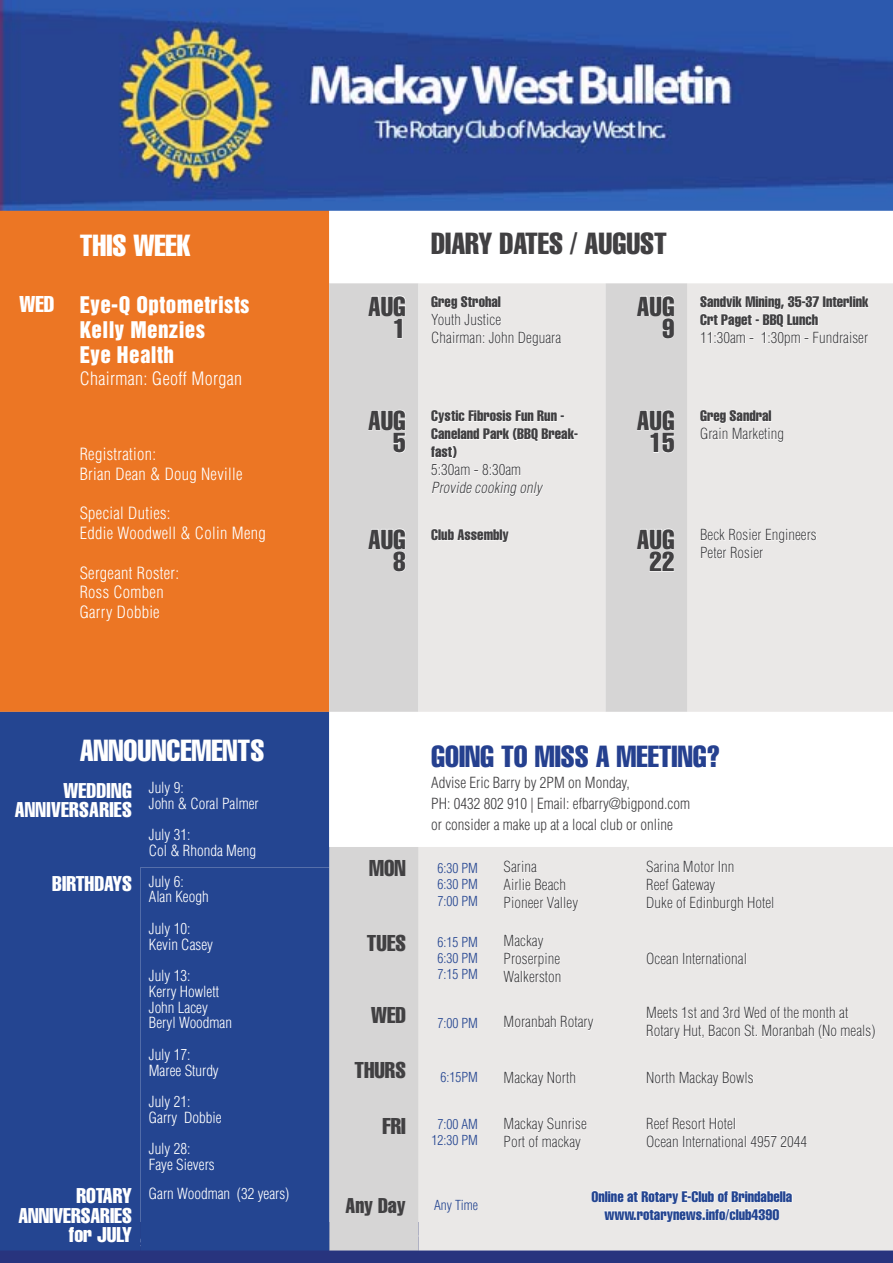
<style>
.page{position:relative;width:893px;height:1263px;background:#fff}
.page>*{position:absolute;margin:0;border:0;box-sizing:border-box;transform-origin:0 0}
.t1{font:30px "Helvetica LT Std Comp";color:#fff}
.t2{font:30px "Helvetica LT Std Comp";color:#25408f}
.t3{font:30px "Helvetica LT Std Comp";color:#414042}
.t4{font:27px/22.5px "Helvetica LT Std Comp";color:#414042;text-align:right}
.t5{font:22.5px "Helvetica LT Std Comp";color:#414042}
.t6{font:21px/19.5px "Helvetica LT Std Comp";color:#fff;text-align:right}
.t7{font:21px/25.2px "Helvetica Inserat LT Std";letter-spacing:.02em;color:#fff}
.t8{font:21px "Helvetica LT Std Comp";color:#414042}
.t9{font:300 condensed 18px "Helvetica LT Std";letter-spacing:.02em;color:#fff}
.t10{font:300 condensed 16.5px/19.8px "Helvetica LT Std";letter-spacing:.02em;color:#fff}
.t11{font:300 condensed 15px/18px "Helvetica LT Std";color:#414042}
.t12{font:300 condensed 15px/15.8px "Helvetica LT Std";color:#fff}
.t13{font:15px/18px "Helvetica LT Std Comp";color:#414042}
.t14{font:15px/18px "Helvetica LT Std Comp";color:#244591;text-align:center}
.t15{font:italic 300 condensed 15px "Helvetica LT Std";color:#414042}
.t16{font:300 condensed 13.5px/16.2px "Helvetica LT Std";color:#244591;text-align:justify}
.s1{font-family:"Helvetica LT Std Comp";font-size:22.5px}
</style>
<div class="page">
<img style="left:0;top:0;width:893px;height:211px">
<div style="left:0;top:1222px;width:893px;height:41px;background:#28347e"></div>
<div style="left:0;top:211px;width:329px;height:501px;background:#ec7624"></div>
<div style="left:687px;top:847px;width:206px;height:403px;background:#eae8e7"></div>
<svg style="left:329px;top:847px;width:358px;height:403px;background:#e4e2e1"></svg>
<div style="left:0;top:712px;width:329px;height:538px;background:#244591"></div>
<div style="left:140px;top:867px;width:189px;height:383px;background:#244591"></div>
<svg style="left:329px;top:211px;width:564px;height:501px"></svg>
<svg style="left:503px;top:860px;width:76px;height:52px"></svg>
<svg style="left:646px;top:860px;width:127px;height:51px"></svg>
<svg style="left:503px;top:934px;width:58px;height:48px"></svg>
<svg style="left:646px;top:951px;width:100px;height:14px"></svg>
<svg style="left:504px;top:1015px;width:90px;height:16px"></svg>
<svg style="left:646px;top:1006px;width:230px;height:34px"></svg>
<svg style="left:504px;top:1070px;width:72px;height:16px"></svg>
<svg style="left:646px;top:1070px;width:108px;height:16px"></svg>
<svg style="left:504px;top:1116px;width:83px;height:34px"></svg>
<svg style="left:646px;top:1116px;width:161px;height:32px"></svg>
<svg style="left:591px;top:1190px;width:202px;height:32px"></svg>
<h1 class="t1" style="left:80px;top:226px;width:112px">THIS WEEK</h1>
<h1 class="t3" style="left:431px;top:224px;width:237px">DIARY DATES / AUGUST</h1>
<h3 class="t7" style="left:80px;top:292px;width:171px;text-indent:-60px"><span class="s1">WED</span> Eye-Q Optometrists<br>Kelly Menzies<br>Eye Health</h3>
<p class="t9" style="left:80px;top:367px;width:164px">Chairman: Geoff Morgan</p>
<h2 class="t4" style="left:368px;top:294px;width:39px">AUG<br>1</h2>
<p class="t13" style="left:431px;top:292px;width:71px">Greg Strohal</p>
<h2 class="t4" style="left:637px;top:294px;width:39px">AUG<br>9</h2>
<p class="t13" style="left:700px;top:292px;width:170px">Sandvik Mining, 35-37 Interlink<br>Crt Paget - BBQ Lunch</p>
<p class="t11" style="left:431px;top:310px;width:131px">Youth Justice<br>Chairman: John Deguara</p>
<p class="t11" style="left:700px;top:328px;width:170px">11:30am - 1:30pm - Fundraiser</p>
<p class="t10" style="left:80px;top:444px;width:164px">Registration:<br>Brian Dean &amp; Doug Neville</p>
<p class="t10" style="left:80px;top:503px;width:188px">Special Duties:<br>Eddie Woodwell &amp; Colin Meng</p>
<p class="t10" style="left:80px;top:562px;width:101px">Sergeant Roster:<br>Ross Comben<br>Garry Dobbie</p>
<h2 class="t4" style="left:368px;top:409px;width:39px">AUG<br>5</h2>
<p class="t13" style="left:431px;top:407px;width:148px">Cystic Fibrosis Fun Run -<br>Caneland Park (BBQ Break&shy;fast)</p>
<p class="t11" style="left:431px;top:461px;width:91px">5:30am - 8:30am</p>
<p class="t15" style="left:431px;top:478px;width:116px">Providecooking only</p>
<h2 class="t4" style="left:637px;top:409px;width:39px;text-align:center">AUG<br>15</h2>
<p class="t13" style="left:700px;top:407px;width:73px">Greg Sandral</p>
<p class="t11" style="left:700px;top:425px;width:86px">Grain Marketing</p>
<h2 class="t4" style="left:368px;top:527px;width:39px">AUG<br>8</h2>
<p class="t13" style="left:431px;top:525px;width:79px">Club Assembly</p>
<h2 class="t4" style="left:637px;top:527px;width:39px;text-align:center">AUG<br>22</h2>
<p class="t11" style="left:700px;top:525px;width:118px">Beck Rosier Engineers<br>Peter Rosier</p>
<h1 class="t1" style="left:80px;top:731px;width:186px">ANNOUNCEMENTS</h1>
<h1 class="t2" style="left:431px;top:737px;width:291px">GOING TO MISS A MEETING?</h1>
<p class="t11" style="left:431px;top:772px;width:260px;line-height:21px">Advise Eric Barry by 2PM on Monday,<br>PH: 0432 802 910 | Email: efbarry@bigpond.com or consider a make up at a local club or online</p>
<h3 class="t6" style="left:15px;top:780px;width:119px">WEDDING<br>ANNIVERSARIES</h3>
<p class="t12" style="left:149px;top:780px;width:111px">July 9:<br>John &amp; Coral Palmer</p>
<p class="t12" style="left:149px;top:827px;width:109px">July 31:<br>Col &amp; Rhonda Meng</p>
<h3 class="t5" style="left:369px;top:853px;width:38px">MON</h3>
<p class="t16" style="left:438px;top:860px;width:42px">6:30 PM 6:30 PM 7:00 PM</p>
<p class="t11" style="left:504px;top:857px;width:76px">Sarina<br>Airlie Beach<br>Pioneer Valley</p>
<p class="t11" style="left:646px;top:857px;width:130px">Sarina Motor Inn<br>Reef Gateway<br>Duke of Edinburgh Hotel</p>
<h3 class="t6" style="left:52px;top:873px;width:133px">BIRTHDAYS <sup>July</sup> <sup>6:</sup></h3>
<p class="t12" style="left:149px;top:881px;width:61px;line-height:31.5px">Alan Keogh<br>July 10:</p>
<p class="t12" style="left:149px;top:928px;width:66px;line-height:31.5px">Kevin Casey<br>July 13:</p>
<p class="t12" style="left:149px;top:983px;width:85px">Kerry Howlett<br>John Lacey<br>Beryl Woodman</p>
<p class="t12" style="left:149px;top:1046px;width:71px">July 17:<br>Maree Sturdy</p>
<p class="t12" style="left:149px;top:1094px;width:74px">July 21:<br>Garry Dobbie</p>
<p class="t12" style="left:149px;top:1141px;width:67px">July 28:<br>Faye Sievers</p>
<h3 class="t5" style="left:367px;top:929px;width:40px">TUES</h3>
<p class="t16" style="left:438px;top:934px;width:42px">6:15 PM 6:30 PM 7:15 PM</p>
<p class="t11" style="left:504px;top:931px;width:60px">Mackay<br>Proserpine<br>Walkerston</p>
<p class="t11" style="left:646px;top:949px;width:102px">Ocean International</p>
<h3 class="t5" style="left:371px;top:1001px;width:36px">WED</h3>
<p class="t16" style="left:438px;top:1014px;width:42px">7:00 PM</p>
<p class="t11" style="left:504px;top:1013px;width:92px">Moranbah Rotary</p>
<p class="t11" style="left:646px;top:1004px;width:231px">Meets 1st and 3rd Wed of the month at<br>Rotary Hut, Bacon St. Moranbah (No meals)</p>
<h3 class="t5" style="left:354px;top:1056px;width:53px">THURS</h3>
<p class="t16" style="left:441px;top:1069px;width:39px">6:15PM</p>
<p class="t11" style="left:504px;top:1068px;width:74px">Mackay North</p>
<p class="t11" style="left:646px;top:1068px;width:109px">North Mackay Bowls</p>
<h3 class="t5" style="left:382px;top:1111px;width:25px">FRI</h3>
<p class="t16" style="left:432px;top:1116px;width:48px;text-align:center">7:00 AM<br>12:30 PM</p>
<p class="t11" style="left:504px;top:1114px;width:85px">Mackay Sunrise<br>Port of mackay</p>
<p class="t11" style="left:646px;top:1114px;width:162px">Reef Resort Hotel<br>Ocean International 4957 2044</p>
<h3 class="t6" style="left:18px;top:1185px;width:115px">ROTARY<br>ANNIVERSARIES for JULY</h3>
<p class="t12" style="left:149px;top:1185px;width:142px">Garn Woodman (32 years)</p>
<h3 class="t8" style="left:346px;top:1192px;width:62px">Any Day</h3>
<p class="t16" style="left:434px;top:1197px;width:45px">Any Time</p>
<p class="t14" style="left:591px;top:1187px;width:202px">Online at Rotary E-Club of Brindabella www.rotarynews.info/club4390</p>
</div>
